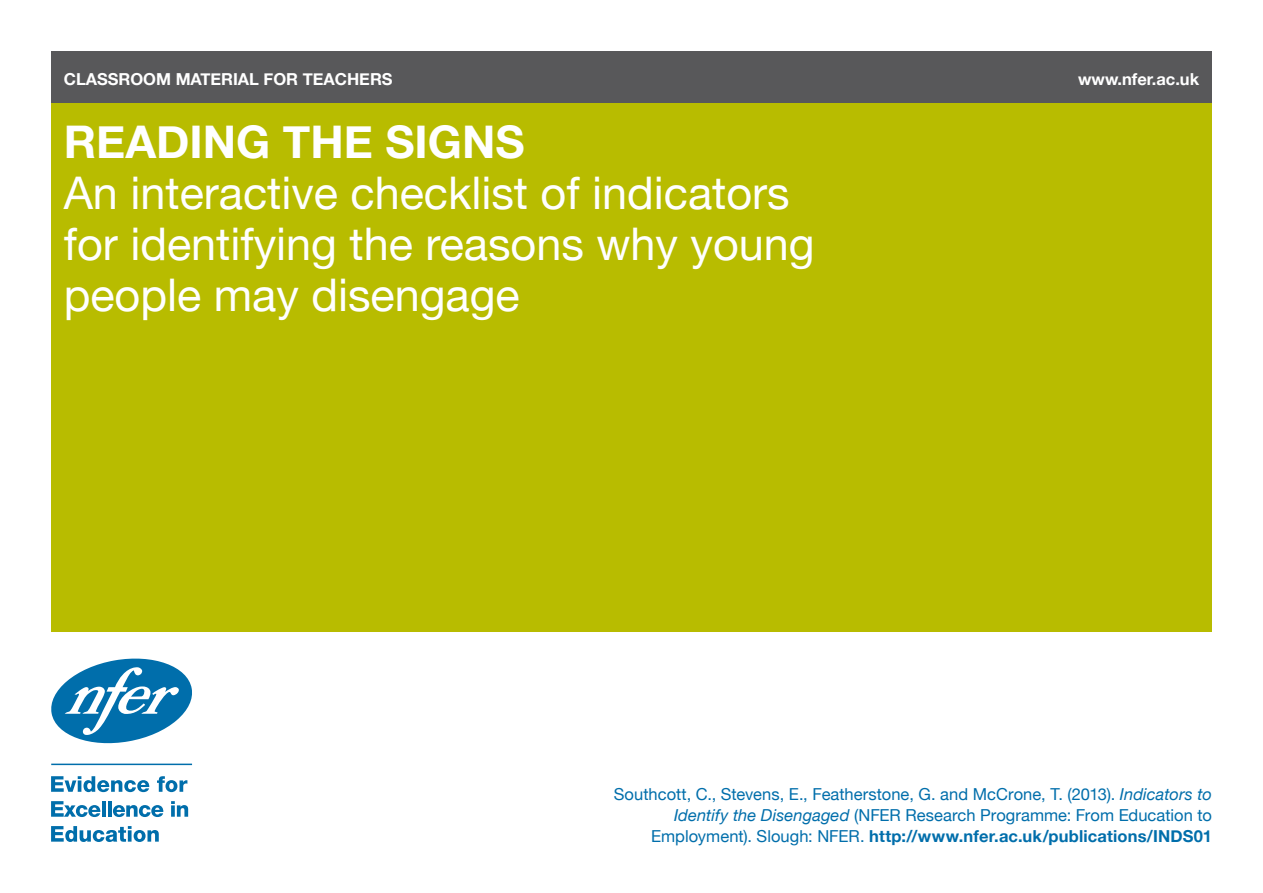
<style>
.page{position:relative;width:1263px;height:893px;background:#fff}
.page>*{position:absolute;margin:0;border:0;box-sizing:border-box;transform-origin:0 0}
.t1{font:45px/51px "Helvetica Neue";color:#fff}
.t2{font:700 45px "Helvetica Neue";color:#fff}
.t3{font:16.5px/21px "Helvetica Neue";color:#006eab;text-align:right}
.t4{font:700 16.5px "Helvetica Neue";color:#fff}
.s1{font-style:italic}
.s2{font-weight:700}
</style>
<div class="page">
<div style="left:51px;top:102px;width:1161px;height:530px;background:#b8bc00"></div>
<div style="left:51px;top:51px;width:1161px;height:51px;background:#58585a"></div>
<svg style="left:51px;top:658px;width:141px;height:86px"></svg>
<hr style="left:51px;top:764px;width:141px;height:1px;background:#006eab">
<svg style="left:51px;top:776px;width:98px;height:16px"></svg>
<svg style="left:157px;top:776px;width:30px;height:16px"></svg>
<svg style="left:51px;top:801px;width:50px;height:16px"></svg>
<hr style="left:102px;top:801px;width:3px;height:16px;background:#006eab">
<hr style="left:108px;top:801px;width:3px;height:16px;background:#006eab">
<svg style="left:113px;top:805px;width:50px;height:12px"></svg>
<svg style="left:171px;top:801px;width:17px;height:16px"></svg>
<svg style="left:51px;top:826px;width:108px;height:16px"></svg>
<p class="t4" style="left:64px;top:64px;width:330px">CLASSROOM MATERIAL FOR TEACHERS</p>
<p class="t4" style="left:1078px;top:64px;width:122px">www.nfer.ac.uk</p>
<h1 class="t2" style="left:64px;top:102px;width:462px">READING THE SIGNS</h1>
<h1 class="t1" style="left:64px;top:165px;width:752px">An interactive checklist of indicators for identifying the reasons why young people may disengage</h1>
<p class="t3" style="left:614px;top:782px;width:600px">Southcott, C., Stevens, E., Featherstone, G. and McCrone, T. (2013). <span class="s1">Indicators to<br>Identify the Disengaged</span> (NFER Research Programme: From Education to<br>Employment). Slough: NFER. <span class="s2">http://www.nfer.ac.uk/publications/INDS01</span></p>
</div>
